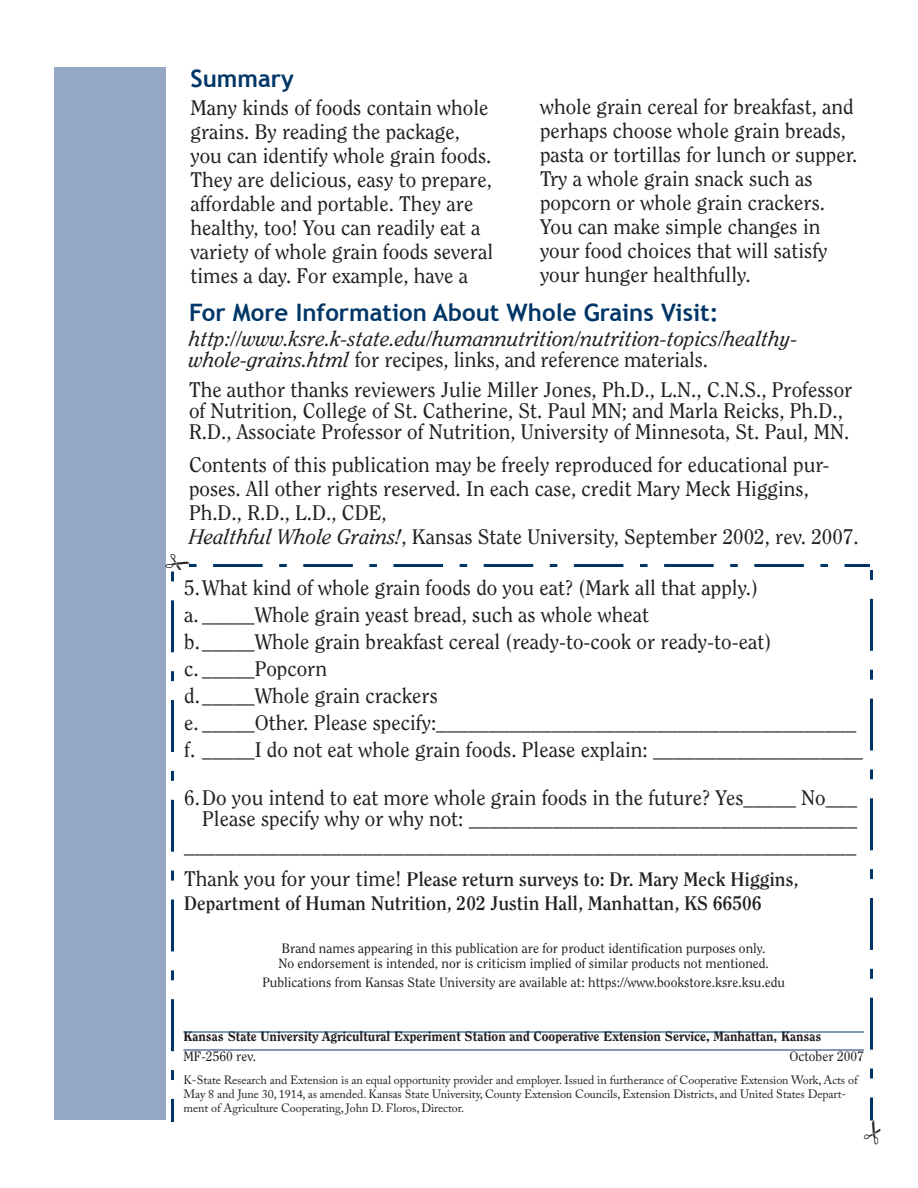
<style>
.page{position:relative;width:918px;height:1188px;background:#fff}
.page>*{position:absolute;margin:0;border:0;box-sizing:border-box;transform-origin:0 0}
.Heads{font:700 24px "Trebuchet MS";color:#003667}
.Body_text{font:21px/24px "Clearface";color:#231f20}
.Body_text-2{font:italic 21px/21px "Clearface";color:#231f20}
.Body_text-3{font:700 19.5px/24px "Clearface";color:#231f20}
.Body_text-4{font:13.5px/15px "Clearface";color:#231f20}
.Body_text-5{font:800 13.5px "Clearface";color:#231f20}
._9_pt_text{font:12px/14.2px "Adobe Caslon Pro";letter-spacing:-.005em;color:#231f20}
.s1{font-style:normal}
.s2{font-style:italic}
.s3{font-weight:400;font-size:21px}
</style>
<div class="page">
<div style="left:54px;top:68px;width:112px;height:1052px;background:#94a7c5"></div>
<svg style="left:171px;top:564px;width:702px;height:558px"></svg>
<p class="Heads" style="left:190px;top:63px;width:105px">Summary</p>
<p class="Body_text" style="left:190px;top:96px;width:304px">Many kinds of foods contain whole grains. By reading the package, you can identify whole grain foods.<br>They are delicious, easy to prepare, affordable and portable. They are healthy, too! You can readily eat a variety of whole grain foods several times a day. For example, have a</p>
<p class="Body_text" style="left:540px;top:94px;width:319px">whole grain cereal for breakfast, and perhaps choose whole grain breads, pasta or tortillas for lunch or supper.<br>Try a whole grain snack such as popcorn or whole grain crackers.<br>You can make simple changes in your food choices that will satisfy your hunger healthfully.</p>
<p class="Heads" style="left:189px;top:297px;width:531px">For More Information About Whole Grains Visit:</p>
<p class="Body_text-2" style="left:189px;top:328px;width:610px">http://www.ksre.k-state.edu/humannutrition/nutrition-topics/healthy&shy;whole-grains.html <span class="s1">for recipes, links, and reference materials.</span></p>
<p class="Body_text" style="left:189px;top:379px;width:665px;line-height:21px">The author thanks reviewers Julie Miller Jones, Ph.D., L.N., C.N.S., Professor of Nutrition, College of St. Catherine, St. Paul MN; and Marla Reicks, Ph.D.,<br>R.D., Associate Professor of Nutrition, University of Minnesota, St. Paul, MN.</p>
<p class="Body_text" style="left:189px;top:453px;width:671px">Contents of this publication may be freely reproduced for educational pur&shy;poses. All other rights reserved. In each case, credit Mary Meck Higgins, Ph.D., R.D., L.D., CDE,<br><span class="s2">Healthful Whole Grains!</span>, Kansas State University, September 2002, rev. 2007.</p>
<p class="Body_text" style="left:184px;top:575px;width:575px">5.What kind of whole grain foods do you eat? (Mark all that apply.)</p>
<p class="Body_text" style="left:184px;top:602px;width:466px">a. _____Whole grain yeast bread, such as whole wheat</p>
<p class="Body_text" style="left:184px;top:629px;width:589px">b._____Whole grain breakfast cereal (ready-to-cook or ready-to-eat)</p>
<p class="Body_text" style="left:184px;top:656px;width:144px">c. _____Popcorn</p>
<p class="Body_text" style="left:184px;top:683px;width:255px">d._____Whole grain crackers</p>
<p class="Body_text" style="left:184px;top:710px;width:674px">e. _____Other. Please specify:________________________________________</p>
<p class="Body_text" style="left:184px;top:737px;width:680px">f. _____I do not eat whole grain foods. Please explain: ____________________</p>
<p class="Body_text" style="left:184px;top:787px;width:675px;line-height:21px;text-align:right">6.Do you intend to eat more whole grain foods in the future? Yes_____ No___<br>Please specify why or why not: _____________________________________</p>
<p class="Body_text" style="left:184px;top:833px;width:673px">________________________________________________________________</p>
<p class="Body_text-3" style="left:184px;top:867px;width:616px"><span class="s3">Thank you for your time!</span> Please return surveys to: Dr. Mary Meck Higgins,<br>Department of Human Nutrition, 202 Justin Hall, Manhattan, KS 66506</p>
<p class="Body_text-4" style="left:278px;top:940px;width:492px">Brand names appearing in this publication are for product identification purposes only.<br>No endorsement is intended, nor is criticism implied of similar products not mentioned.</p>
<p class="Body_text-4" style="left:262px;top:975px;width:524px">Publications from Kansas State University are available at: https://www.bookstore.ksre.ksu.edu</p>
<p class="Body_text-5" style="left:183px;top:1028px;width:640px">Kansas State University Agricultural Experiment Station and Cooperative Extension Service, Manhattan, Kansas</p>
<p class="Body_text-4" style="left:183px;top:1048px;width:74px">MF-2560 rev.</p>
<p class="Body_text-4" style="left:789px;top:1048px;width:76px">October 2007</p>
<p class="_9_pt_text" style="left:183px;top:1073px;width:676px">K-State Research and Extension is an equal opportunity provider and employer. Issued in furtherance of Cooperative Extension Work, Acts of<br>May 8 and June 30, 1914, as amended. Kansas State University, County Extension Councils, Extension Districts, and United States Depart&shy;ment of Agriculture Cooperating, John D. Floros, Director.</p>
</div>
